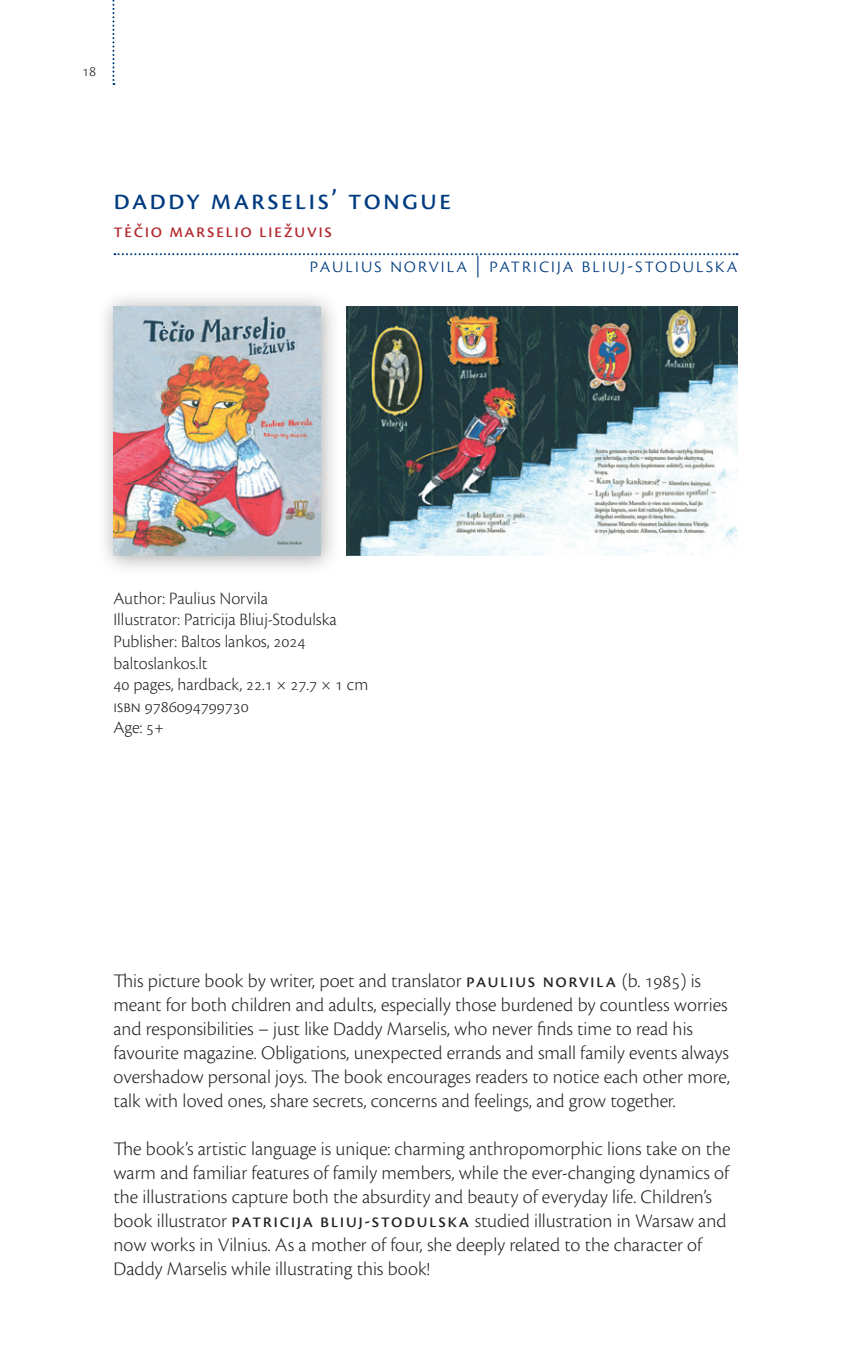
<style>
.page{position:relative;width:851px;height:1361px;background:#fff}
.page>*{position:absolute;margin:0;border:0;box-sizing:border-box;transform-origin:0 0}
.t1{font:30px "Cronos Pro";letter-spacing:.07em;color:#013b7f}
.t2{font:300 22px "Cronos Pro";letter-spacing:.075em;color:#013b7f}
.t3{font:300 20px/24px "Cronos Pro";color:#231f20}
.t4{font:20px "Cronos Pro";letter-spacing:.07em;color:#b4292f}
.t5{font:300 18px/21.6px "Cronos Pro";color:#231f20}
.t6{font:300 16px "Cronos Pro";color:#231f20}
.s1{font-weight:400}
</style>
<div class="page">
<svg style="left:112px;top:0;width:2px;height:85px"></svg>
<svg style="left:114px;top:253px;width:623px;height:2px"></svg>
<div style="left:96px;top:289px;width:245px;height:287px;background:#231f20;opacity:.39"></div>
<img style="left:113px;top:306px;width:207px;height:250px">
<img style="left:347px;top:306px;width:390px;height:250px">
<p class="t6" style="left:82px;top:62px;width:16px">18</p>
<h1 class="t1" style="left:113px;top:182px;width:339px">Daddy Marselis’ Tongue</h1>
<p class="t4" style="left:113px;top:219px;width:220px">Tėčio Marselio liežuvis</p>
<p class="t2" style="left:309px;top:253px;width:429px">Paulius Norvila | Patricija Bliuj-Stodulska</p>
<p class="t5" style="left:113px;top:587px;width:256px">Author: Paulius Norvila<br>Illustrator: Patricija Bliuj-Stodulska<br>Publisher: Baltos lankos, 2024 baltoslankos.lt<br>40 pages, hardback, 22.1 × 27.7 × 1 cm<br>ISBN 9786094799730<br>Age: 5+</p>
<p class="t3" style="left:113px;top:969px;width:617px">This picture book by writer, poet and translator <span class="s1">Paulius Norvila</span> (b. 1985) is meant for both children and adults, especially those burdened by countless worries and responsibilities – just like Daddy Marselis, who never finds time to read his favourite magazine. Obligations, unexpected errands and small family events always overshadow personal joys. The book encourages readers to notice each other more, talk with loved ones, share secrets, concerns and feelings, and grow together.</p>
<p class="t3" style="left:113px;top:1137px;width:618px">The book’s artistic language is unique: charming anthropomorphic lions take on the warm and familiar features of family members, while the ever-changing dynamics of the illustrations capture both the absurdity and beauty of everyday life. Children’s book illustrator <span class="s1">Patricija Bliuj-Stodulska</span> studied illustration in Warsaw and now works in Vilnius. As a mother of four, she deeply related to the character of Daddy Marselis while illustrating this book!</p>
</div>
